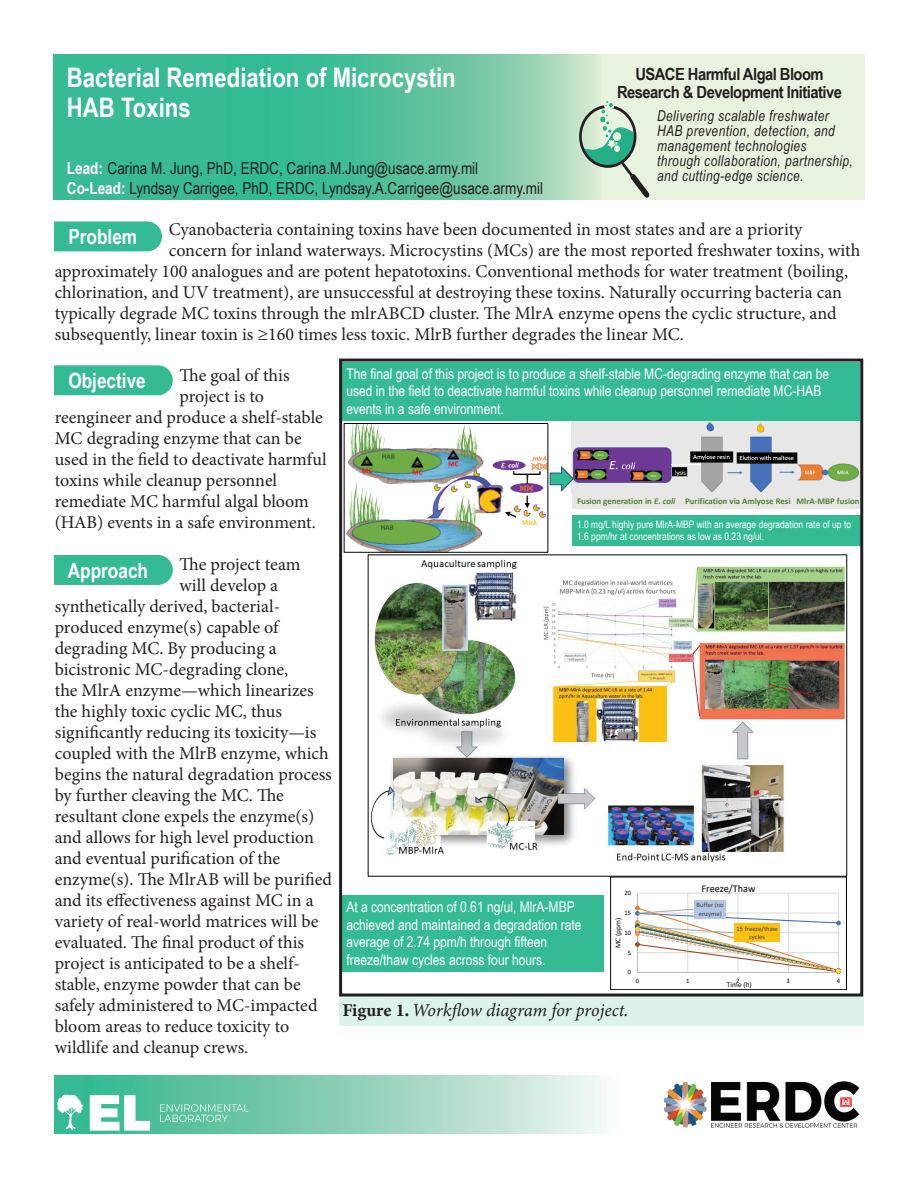
<style>
.page{position:relative;width:918px;height:1188px;background:#fff}
.page>*{position:absolute;margin:0;border:0;box-sizing:border-box;transform-origin:0 0}
.t1{font:700 27px/30px "Arial Narrow";color:#fff}
.t2{font:700 21px "Arial Narrow";color:#fff}
.t3{font:18px "Minion Pro";color:#231f20}
.t4{font:italic 18px "Minion Variable Concept";color:#231f20}
.t5{font:700 16.8px/18px "Arial Narrow";letter-spacing:-.03em;color:#231f20;text-align:center;scale:1.08 1}
.t6{font:16.5px/19.8px "Arial Narrow";color:#231f20}
.t7{font:italic 15px/15px "Arial Narrow";letter-spacing:.03em;color:#231f20}
.t8{font:14.7px/17.7px "Arial Narrow";color:#fff}
.t9{font:10.35px/12.3px "Arial Narrow";letter-spacing:-.005em;color:#fff}
.t10{font:10.35px "Calibri";letter-spacing:-.005em;color:#040503}
.t11{font:700 8.85px "Calibri";color:#52823b}
.t12{font:7.35px "Calibri";color:#040503}
.t13{font:6.6px/8.1px "Calibri";color:#404040;text-align:center}
.t14{font:6.6px "Calibri";color:#040503}
.s1{font-weight:700;color:#fff}
.s2{font-style:italic}
.s3{font-style:normal}
</style>
<div class="page">
<svg style="left:55px;top:1076px;width:552px;height:58px;background:#afddca"></svg>
<svg style="left:53px;top:54px;width:546px;height:146px;background:#54c29c"></svg>
<div style="left:599px;top:54px;width:266px;height:146px;background:#e4f0da"></div>
<img style="left:663px;top:1081px;width:197px;height:47px">
<img style="left:55px;top:1075px;width:218px;height:58px">
<div style="left:579px;top:105px;width:58px;height:63px;border:3px solid #231f20;border-radius:50%"></div>
<svg style="left:583px;top:101px;width:67px;height:99px"></svg>
<div style="left:339px;top:997px;width:524px;height:29px;background:#dcf3ec"></div>
<img style="left:572px;top:421px;width:287px;height:72px">
<div style="left:572px;top:493px;width:127px;height:15px;background:#e8e7e6"></div>
<div style="left:680px;top:493px;width:128px;height:15px;background:#e8e7e6"></div>
<div style="left:791px;top:493px;width:70px;height:15px;background:#e8e7e6"></div>
<div style="left:341px;top:895px;width:263px;height:77px;background:#35bb93"></div>
<div style="left:341px;top:362px;width:518px;height:59px;background:#35bb93"></div>
<img style="left:346px;top:425px;width:200px;height:126px">
<div style="left:344px;top:423px;width:204px;height:130px;border:1px solid #040503"></div>
<img style="left:370px;top:559px;width:475px;height:304px">
<div style="left:572px;top:515px;width:289px;height:30px;background:#35bb93"></div>
<hr style="left:637px;top:893px;width:202px;height:1px;background:#dad9d8">
<hr style="left:687px;top:893px;width:1px;height:80px;background:#dad9d8">
<hr style="left:738px;top:893px;width:1px;height:80px;background:#dad9d8">
<hr style="left:788px;top:893px;width:1px;height:80px;background:#dad9d8">
<hr style="left:838px;top:893px;width:1px;height:80px;background:#dad9d8">
<hr style="left:637px;top:893px;width:1px;height:80px;background:#bfbebe">
<div style="left:694px;top:900px;width:32px;height:19px;background:#b4c6e5"></div>
<svg style="left:635px;top:906px;width:206px;height:68px"></svg>
<div style="left:734px;top:923px;width:46px;height:19px;background:#fcc011"></div>
<div style="left:610px;top:877px;width:237px;height:113px;border:1px solid #040503"></div>
<svg style="left:549px;top:465px;width:25px;height:27px"></svg>
<div style="left:339px;top:359px;width:524px;height:638px;border:3px solid #231f20"></div>
<div style="left:54px;top:221px;width:108px;height:30px;background:#35bb93"></div>
<div style="left:54px;top:555px;width:119px;height:30px;background:#35bb93"></div>
<div style="left:54px;top:365px;width:119px;height:30px;background:#35bb93"></div>
<h1 class="t1" style="left:67px;top:61px;width:390px">Bacterial Remediation of Microcystin<br>HAB Toxins</h1>
<p class="t6" style="left:67px;top:158px;width:478px"><span class="s1">Lead:</span> Carina M. Jung, PhD, ERDC, Carina.M.Jung@usace.army.mil<br><span class="s1">Co-Lead:</span> Lyndsay Carrigee, PhD, ERDC, Lyndsay.A.Carrigee@usace.army.mil</p>
<p class="t5" style="left:617px;top:64px;width:210px">USACE Harmful Algal Bloom<br>Research &amp; Development Initiative</p>
<p class="t7" style="left:657px;top:108px;width:197px">Delivering scalable freshwater<br>HAB prevention, detection, and management technologies through collaboration, partnership, and cutting-edge science.</p>
<p class="t3" style="left:169px;top:217px;width:635px">Cyanobacteria containing toxins have been documented in most states and are a priority</p>
<p class="t3" style="left:169px;top:238px;width:693px">concern for inland waterways. Microcystins (MCs) are the most reported freshwater toxins, with</p>
<p class="t3" style="left:55px;top:259px;width:795px">approximately 100 analogues and are potent hepatotoxins. Conventional methods for water treatment (boiling,</p>
<p class="t3" style="left:55px;top:280px;width:789px">chlorination, and UV treatment), are unsuccessful at destroying these toxins. Naturally occurring bacteria can</p>
<p class="t3" style="left:55px;top:301px;width:783px">typically degrade MC toxins through the mlrABCD cluster. The MlrA enzyme opens the cyclic structure, and</p>
<p class="t3" style="left:55px;top:322px;width:631px">subsequently, linear toxin is ≥160 times less toxic. MlrB further degrades the linear MC.</p>
<p class="t3" style="left:180px;top:364px;width:112px">The goal of this</p>
<p class="t3" style="left:180px;top:385px;width:86px">project is to</p>
<p class="t3" style="left:55px;top:406px;width:270px">reengineer and produce a shelf-stable</p>
<p class="t3" style="left:55px;top:427px;width:249px">MC degrading enzyme that can be</p>
<p class="t3" style="left:55px;top:448px;width:273px">used in the field to deactivate harmful</p>
<p class="t3" style="left:55px;top:469px;width:224px">toxins while cleanup personnel</p>
<p class="t3" style="left:55px;top:490px;width:256px">remediate MC harmful algal bloom</p>
<p class="t3" style="left:55px;top:511px;width:263px">(HAB) events in a safe environment.</p>
<p class="t3" style="left:180px;top:552px;width:122px">The project team</p>
<p class="t3" style="left:180px;top:573px;width:100px">will develop a</p>
<p class="t3" style="left:55px;top:594px;width:227px">synthetically derived, bacterial-</p>
<p class="t3" style="left:55px;top:615px;width:225px">produced enzyme(s) capable of</p>
<p class="t3" style="left:55px;top:636px;width:224px">degrading MC. By producing a</p>
<p class="t3" style="left:55px;top:657px;width:235px">bicistronic MC-degrading clone,</p>
<p class="t3" style="left:55px;top:678px;width:261px">the MlrA enzyme—which linearizes</p>
<p class="t3" style="left:55px;top:699px;width:229px">the highly toxic cyclic MC, thus</p>
<p class="t3" style="left:55px;top:720px;width:263px">significantly reducing its toxicity—is</p>
<p class="t3" style="left:55px;top:741px;width:276px">coupled with the MlrB enzyme, which</p>
<p class="t3" style="left:55px;top:762px;width:279px">begins the natural degradation process</p>
<p class="t3" style="left:55px;top:783px;width:231px">by further cleaving the MC. The</p>
<p class="t3" style="left:55px;top:804px;width:261px">resultant clone expels the enzyme(s)</p>
<p class="t3" style="left:55px;top:825px;width:261px">and allows for high level production</p>
<p class="t3" style="left:55px;top:846px;width:227px">and eventual purification of the</p>
<p class="t3" style="left:55px;top:867px;width:279px">enzyme(s). The MlrAB will be purified</p>
<p class="t3" style="left:55px;top:888px;width:260px">and its effectiveness against MC in a</p>
<p class="t3" style="left:55px;top:909px;width:265px">variety of real-world matrices will be</p>
<p class="t3" style="left:55px;top:930px;width:251px">evaluated. The final product of this</p>
<p class="t3" style="left:55px;top:951px;width:247px">project is anticipated to be a shelf-</p>
<p class="t3" style="left:55px;top:972px;width:248px">stable, enzyme powder that can be</p>
<p class="t3" style="left:55px;top:993px;width:264px">safely administered to MC-impacted</p>
<p class="t3" style="left:55px;top:1014px;width:236px">bloom areas to reduce toxicity to</p>
<p class="t3" style="left:55px;top:1035px;width:195px">wildlife and cleanup crews.</p>
<p class="t2" style="left:68px;top:221px;width:70px">Problem</p>
<p class="t8" style="left:346px;top:364px;width:484px">The final goal of this project is to produce a shelf-stable MC-degrading enzyme that can be used in the field to deactivate harmful toxins while cleanup personnel remediate MC-HAB events in a safe environment.</p>
<p class="t2" style="left:68px;top:365px;width:79px">Objective</p>
<p class="t11" style="left:577px;top:495px;width:284px">Fusion generation in <span class="s2">E. coli</span> Purification via Amlyose Resin MlrA-MBP fusion</p>
<p class="t9" style="left:577px;top:518px;width:275px">1.0 mg/L highly pure MlrA-MBP with an average degradation rate of up to<br>1.6 ppm/hr at concentrations as low as 0.23 ng/ul.</p>
<p class="t2" style="left:68px;top:554px;width:82px">Approach</p>
<p class="t10" style="left:702px;top:882px;width:55px">Freeze/Thaw</p>
<p class="t14" style="left:625px;top:888px;width:8px">20</p>
<p class="t8" style="left:346px;top:897px;width:237px">At a concentration of 0.61 ng/ul, MlrA-MBP achieved and maintained a degradation rate average of 2.74 ppm/h through fifteen freeze/thaw cycles across four hours.</p>
<p class="t13" style="left:697px;top:901px;width:29px">Buffer (no enzyme)</p>
<p class="t14" style="left:625px;top:908px;width:8px">15</p>
<p class="t12" style="left:613px;top:948px;width:31px;rotate:-90deg">MC (ppm)</p>
<p class="t13" style="left:737px;top:924px;width:43px">15 freeze/thaw cycles</p>
<p class="t14" style="left:625px;top:928px;width:8px">10</p>
<p class="t14" style="left:628px;top:948px;width:5px">5</p>
<p class="t14" style="left:628px;top:968px;width:5px">0</p>
<p class="t14" style="left:636px;top:976px;width:5px">0</p>
<p class="t14" style="left:686px;top:976px;width:5px">1</p>
<p class="t14" style="left:736px;top:976px;width:5px">2</p>
<p class="t14" style="left:787px;top:976px;width:5px">3</p>
<p class="t14" style="left:837px;top:976px;width:5px">4</p>
<p class="t12" style="left:727px;top:979px;width:26px">Time (h)</p>
<p class="t4" style="left:342px;top:998px;width:287px"><span class="s3">Figure 1.</span> Workflow diagram for project.</p>
</div>
